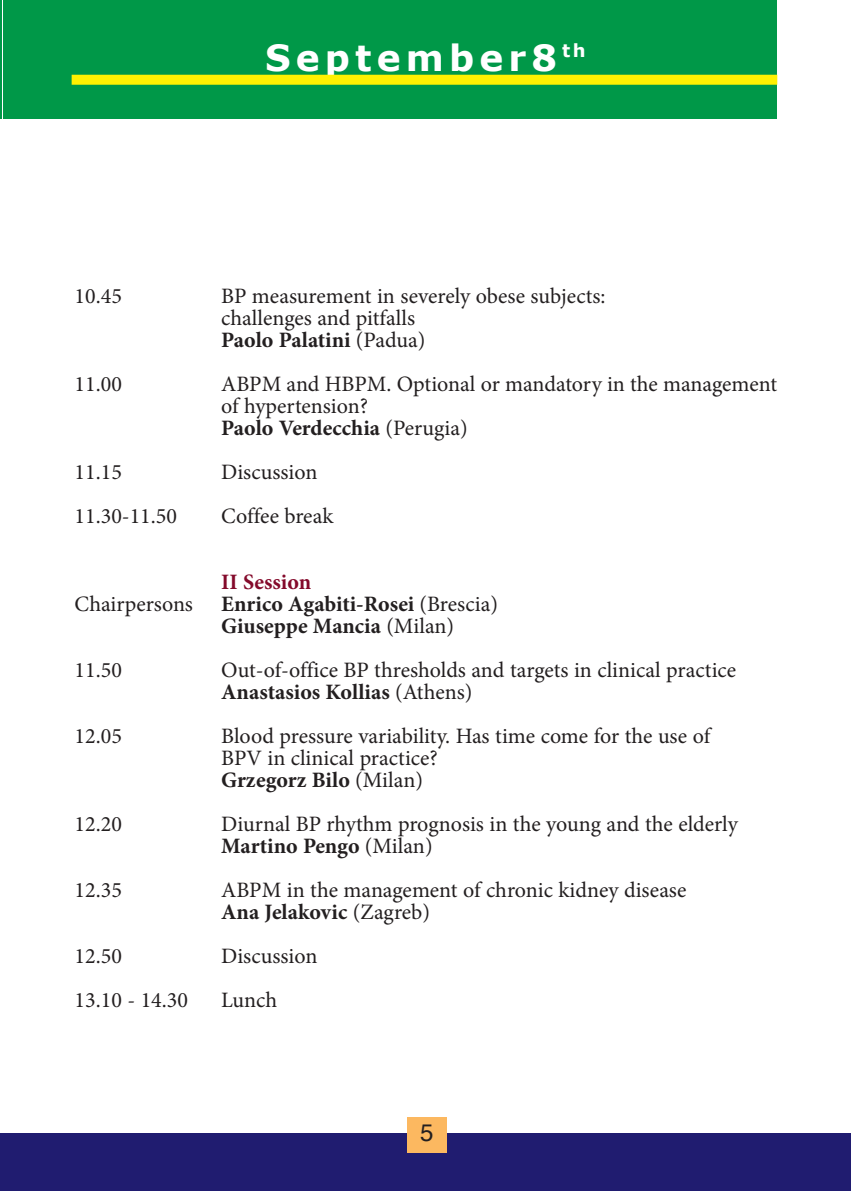
<style>
.page{position:relative;width:851px;height:1191px;background:#fff}
.page>*{position:absolute;margin:0;border:0;box-sizing:border-box;transform-origin:0 0}
.t1{font:700 36px "Verdana";letter-spacing:.14em;color:#fff}
.t2{font:24px "Helvetica";color:#231f20}
.t3{font:22px/22px "Minion Pro";color:#231f20}
.t4{font:700 22px/22px "Minion Pro";color:#231f20}
.t5{font:700 22px "Minion Pro";color:#840a2b}
.s1{font-weight:700}
.s2{font-weight:400}
</style>
<div class="page">
<hr style="left:0;top:0;width:2px;height:119px;background:#009848">
<div style="left:3px;top:0;width:774px;height:119px;background:#009848"></div>
<div style="left:72px;top:75px;width:705px;height:10px;background:#fff101"></div>
<div style="left:0;top:1132px;width:850px;height:59px;background:#201c70"></div>
<div style="left:407px;top:1117px;width:39px;height:35px;background:#fcb860"></div>
<h1 class="t1" style="left:265px;top:34px;width:322px">September8<sup>th</sup></h1>
<p class="t3" style="left:75px;top:286px;width:49px">10.45</p>
<p class="t3" style="left:221px;top:286px;width:386px">BP measurement in severely obese subjects: challenges and pitfalls<br><span class="s1">Paolo Palatini</span> (Padua)</p>
<p class="t3" style="left:75px;top:374px;width:49px">11.00</p>
<p class="t3" style="left:221px;top:374px;width:557px">ABPM and HBPM. Optional or mandatory in the management of hypertension?<br><span class="s1">Paolo Verdecchia</span> (Perugia)</p>
<p class="t3" style="left:75px;top:462px;width:49px">11.15</p>
<p class="t3" style="left:221px;top:462px;width:98px">Discussion</p>
<p class="t3" style="left:75px;top:506px;width:104px">11.30-11.50</p>
<p class="t3" style="left:221px;top:506px;width:114px">Coffee break</p>
<p class="t5" style="left:221px;top:573px;width:92px">II Session</p>
<p class="t3" style="left:75px;top:594px;width:120px">Chairpersons</p>
<p class="t4" style="left:221px;top:594px;width:278px">Enrico Agabiti-Rosei <span class="s2">(Brescia)<br></span>Giuseppe Mancia <span class="s2">(Milan)</span></p>
<p class="t3" style="left:75px;top:660px;width:49px">11.50</p>
<p class="t3" style="left:221px;top:660px;width:516px">Out-of-office BP thresholds and targets in clinical practice<br><span class="s1">Anastasios Kollias</span> (Athens)</p>
<p class="t3" style="left:75px;top:726px;width:49px">12.05</p>
<p class="t3" style="left:221px;top:726px;width:490px">Blood pressure variability. Has time come for the use of<br>BPV in clinical practice?<br><span class="s1">Grzegorz Bilo</span> (Milan)</p>
<p class="t3" style="left:75px;top:814px;width:49px">12.20</p>
<p class="t3" style="left:221px;top:814px;width:518px">Diurnal BP rhythm prognosis in the young and the elderly<br><span class="s1">Martino Pengo</span> (Milan)</p>
<p class="t3" style="left:75px;top:880px;width:49px">12.35</p>
<p class="t3" style="left:221px;top:880px;width:466px">ABPM in the management of chronic kidney disease<br><span class="s1">Ana Jelakovic</span> (Zagreb)</p>
<p class="t3" style="left:75px;top:946px;width:49px">12.50</p>
<p class="t3" style="left:221px;top:946px;width:98px">Discussion</p>
<p class="t3" style="left:75px;top:990px;width:115px">13.10 - 14.30</p>
<p class="t3" style="left:221px;top:990px;width:57px">Lunch</p>
<p class="t2" style="left:420px;top:1122px;width:15px">5</p>
</div>
